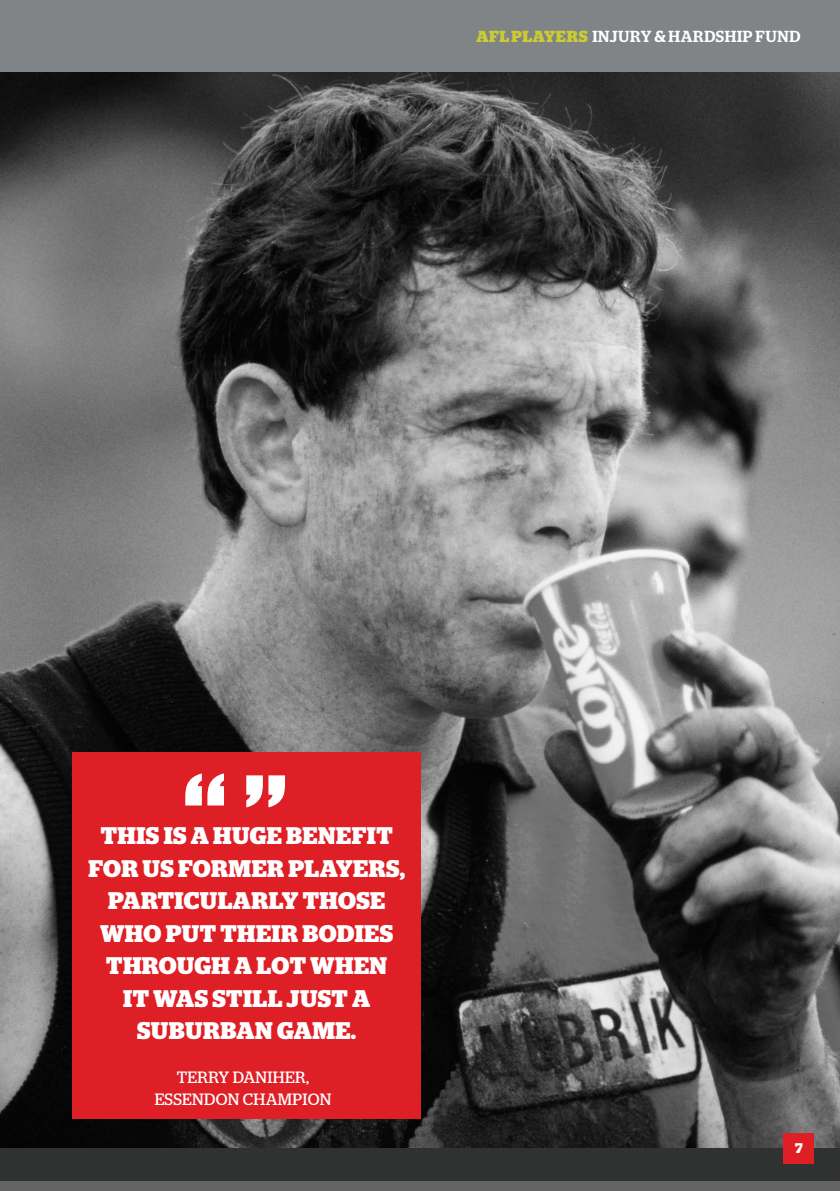
<style>
.page{position:relative;width:840px;height:1191px;background:#fff}
.page>*{position:absolute;margin:0;border:0;box-sizing:border-box;transform-origin:0 0}
.GC{font:700 24px/32.4px "Stag";letter-spacing:.02em;color:#fff;text-align:center}
.GC-2{font:16.4px "Stag";letter-spacing:.02em;color:#fff}
.t1{font:500 16px "Stag";letter-spacing:.04em;color:#fff}
.t2{font:700 14px "Stag";color:#fff}
.s1{font-weight:700;color:#cbcc32}
</style>
<div class="page">
<img style="left:0;top:72px;width:839px;height:1076px">
<div style="left:72px;top:751px;width:348px;height:367px;background:#de1f26"></div>
<svg style="left:185px;top:773px;width:39px;height:32px"></svg>
<svg style="left:246px;top:775px;width:39px;height:32px"></svg>
<div style="left:0;top:1148px;width:839px;height:32px;background:#303232"></div>
<div style="left:0;top:1180px;width:839px;height:11px;background:#646464"></div>
<div style="left:783px;top:1133px;width:30px;height:30px;background:#de1f26"></div>
<div style="left:0;top:0;width:839px;height:72px;background:#818486"></div>
<p class="t1" style="left:476px;top:27px;width:325px"><span class="s1">AFL PLAYERS</span> INJURY &amp; HARDSHIP FUND</p>
<p class="GC" style="left:88px;top:819px;width:318px">THIS IS A HUGE BENEFIT<br>FOR US FORMER PLAYERS,<br>PARTICULARLY THOSE<br>WHO PUT THEIR BODIES<br>THROUGH A LOT WHEN<br>IT WAS STILL JUST A<br>SUBURBAN GAME.</p>
<p class="GC-2" style="left:177px;top:1068px;width:134px">TERRY DANIHER,</p>
<p class="GC-2" style="left:155px;top:1089px;width:178px">ESSENDON CHAMPION</p>
<p class="t2" style="left:794px;top:1140px;width:9px">7</p>
</div>
